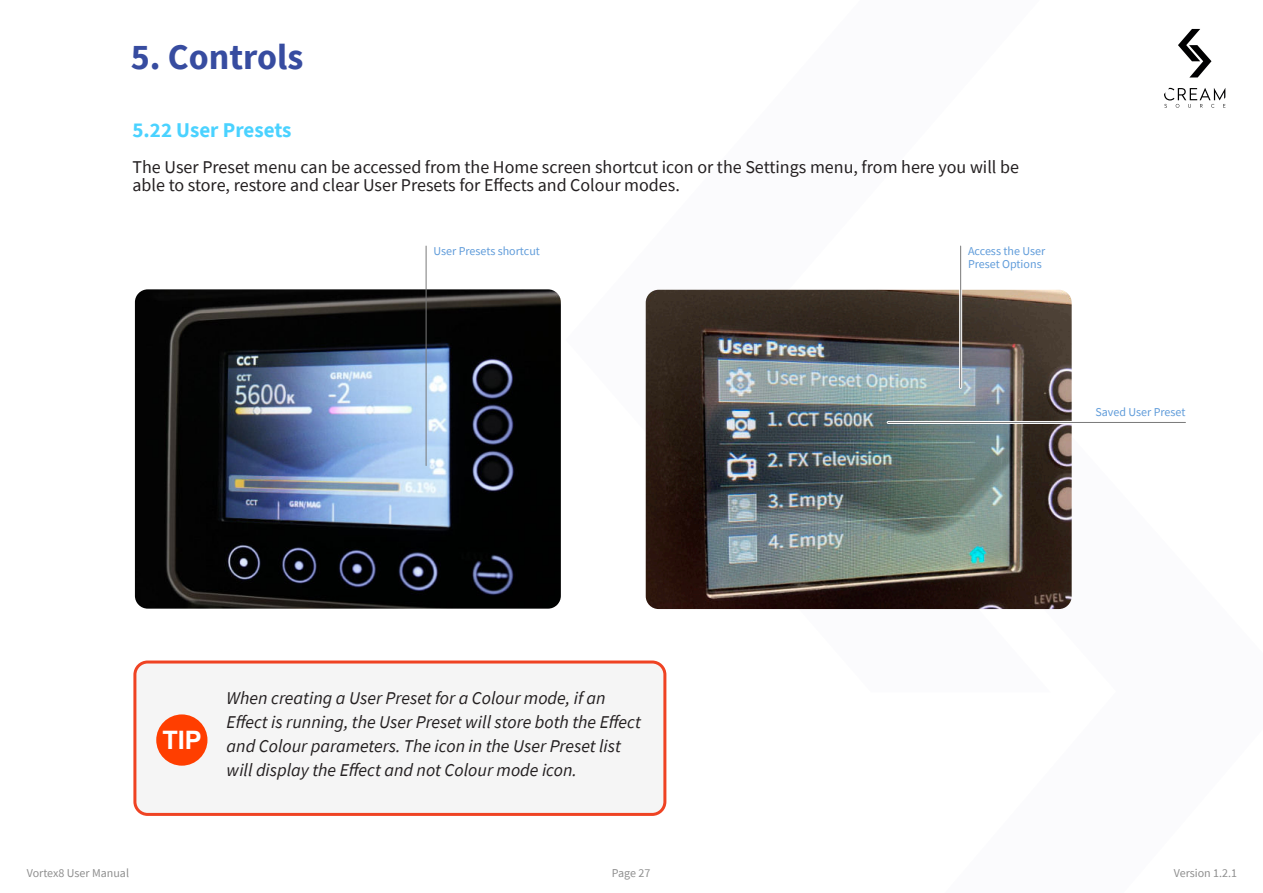
<style>
.page{position:relative;width:1263px;height:893px;background:#fff}
.page>*{position:absolute;margin:0;border:0;box-sizing:border-box;transform-origin:0 0}
.t1{font:700 36px "Source Sans Pro";color:#374ca0}
.t2{font:700 25.35px "Arial";color:#fff}
.t3{font:700 21px "Source Sans Pro";color:#4ad2ff}
.t4{font:italic 18px/24px "Source Sans Pro";color:#231f20}
.t5{font:18px/18px "Source Sans Pro";color:#231f20}
.t6{font:12px/13.5px "Source Sans Pro";color:#609cda}
.t7{font:12px "Source Sans Pro";color:#8f8f8f}
</style>
<div class="page">
<svg style="left:1164px;top:88px;width:61px;height:20px"></svg>
<svg style="left:1178px;top:29px;width:33px;height:49px"></svg>
<img style="left:135px;top:289px;width:426px;height:320px;border-radius:13px">
<img style="left:646px;top:290px;width:426px;height:319px;border-radius:13px">
<div style="left:133px;top:660px;width:533px;height:156px;background:#f5f5f5;border:3px solid #ef4323;border-radius:13px"></div>
<div style="left:156px;top:714px;width:51px;height:52px;background:#ff3e00;border-radius:50%"></div>
<hr style="left:959px;top:289px;width:3px;height:98px;background:#fff">
<hr style="left:426px;top:246px;width:1px;height:220px;background:#797979">
<hr style="left:960px;top:246px;width:1px;height:141px;background:#797979">
<hr style="left:888px;top:421px;width:184px;height:3px;background:#fff">
<hr style="left:888px;top:422px;width:297px;height:1px;background:#797979">
<h1 class="t1" style="left:131px;top:32px;width:174px">5. Controls</h1>
<p class="t3" style="left:133px;top:116px;width:160px">5.22 User Presets</p>
<p class="t5" style="left:133px;top:158px;width:888px">The User Preset menu can be accessed from the Home screen shortcut icon or the Settings menu, from here you will be able to store, restore and clear User Presets for Effects and Colour modes.</p>
<p class="t6" style="left:433px;top:244px;width:108px">User Presets shortcut</p>
<p class="t6" style="left:968px;top:244px;width:79px">Access the User<br>Preset Options</p>
<p class="t6" style="left:1095px;top:405px;width:91px">Saved User Preset</p>
<h2 class="t2" style="left:162px;top:723px;width:41px">TIP</h2>
<p class="t4" style="left:227px;top:686px;width:416px">When creating a User Preset for a Colour mode, if an Effect is running, the User Preset will store both the Effect and Colour parameters. The icon in the User Preset list will display the Effect and not Colour mode icon.</p>
<p class="t7" style="left:27px;top:865px;width:104px">Vortex8 User Manual</p>
<p class="t7" style="left:1174px;top:865px;width:65px">Version 1.2.1</p>
<p class="t7" style="left:612px;top:865px;width:40px">Page 27</p>
</div>
